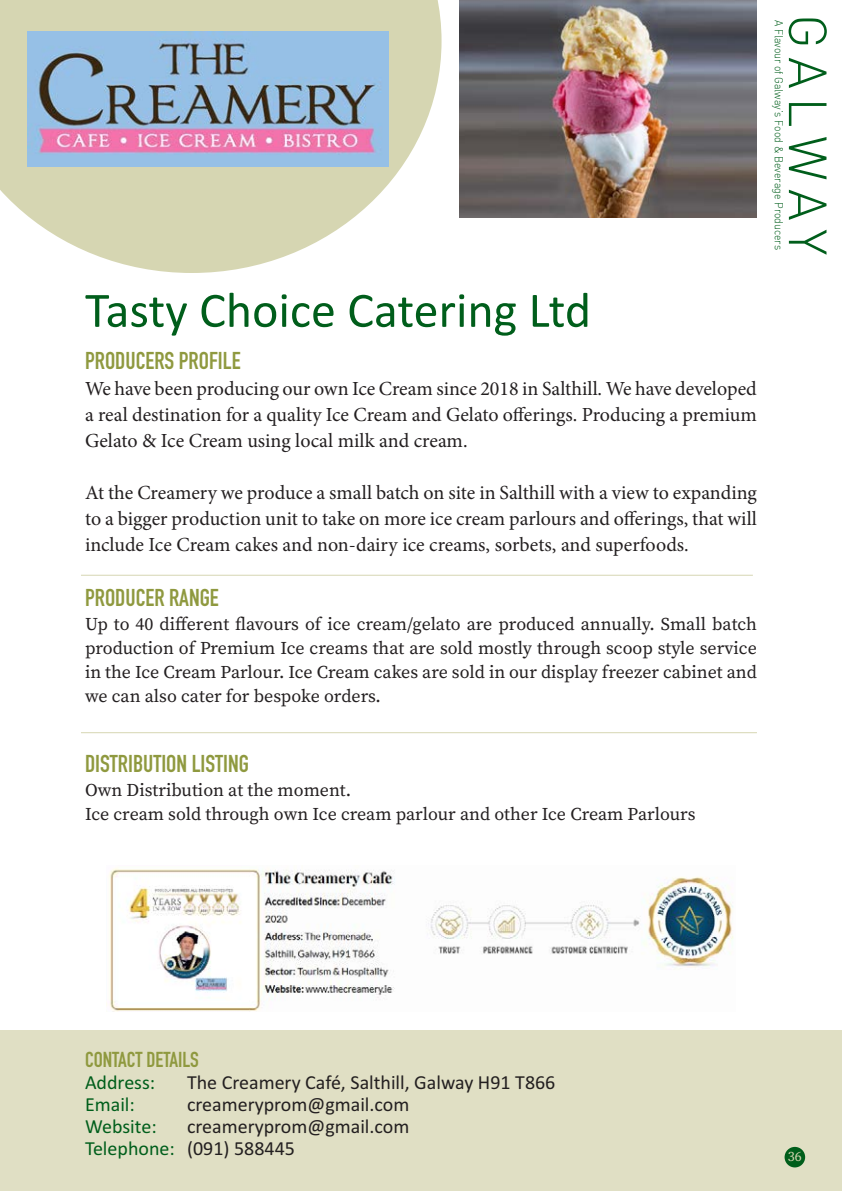
<style>
.page{position:relative;width:842px;height:1191px;background:#fff}
.page>*{position:absolute;margin:0;border:0;box-sizing:border-box;transform-origin:0 0}
.t1{font:300 52.8px "DIN";letter-spacing:.16em;color:#005e1b}
.t2{font:50px "Calibri";color:#005e1b}
.HEADING_FOR_PARAGRAPH{font:700 24px "DIN Condensed";color:#8f993f}
.t3{font:700 21.2px "DIN Condensed";color:#8f993f}
.Paragraph_Style_6{font:20px/26px "Minion Pro";color:#231f20;text-align:justify}
.t4{font:20px "Calibri";color:#231f20}
.t5{font:20px "Calibri";color:#005e1b}
.PRODUCERS_TEXT{font:18px/24px "Source Serif Variable";color:#231f20;text-align:justify}
.PRODUCERS_STYLE_USE{font:18px "Source Serif Variable";color:#231f20}
.t6{font:14px "Source Serif Variable";color:#d6d6b2}
.t7{font:300 11.6px "DIN";color:#005e1b;scale:.9 1}
.s1{color:#005e1b}
</style>
<div class="page">
<div style="left:0;top:1030px;width:842px;height:161px;background:#e0dfc4"></div>
<div style="left:784px;top:1146px;width:21px;height:21px;background:#005e1b;border-radius:50%"></div>
<img style="left:106px;top:868px;width:628px;height:143px">
<svg style="left:0;top:0;width:441px;height:273px;fill:#d6d6b2"></svg>
<hr style="left:81px;top:575px;width:672px;height:1px;background:#d6d6b2">
<hr style="left:81px;top:732px;width:676px;height:1px;background:#d6d6b2">
<img style="left:28px;top:31px;width:361px;height:135px">
<img style="left:460px;top:0;width:297px;height:217px">
<p class="t2" style="left:85px;top:278px;width:507px">Tasty Choice Catering Ltd</p>
<p class="HEADING_FOR_PARAGRAPH" style="left:85px;top:344px;width:157px">PRODUCERS PROFILE</p>
<p class="Paragraph_Style_6" style="left:85px;top:375px;width:673px">We have been producing our own Ice Cream since 2018 in Salthill. We have developed a real destination for a quality Ice Cream and Gelato offerings. Producing a premium Gelato &amp; Ice Cream using local milk and cream.</p>
<p class="Paragraph_Style_6" style="left:85px;top:479px;width:673px">At the Creamery we produce a small batch on site in Salthill with a view to expanding to a bigger production unit to take on more ice cream parlours and offerings, that will include Ice Cream cakes and non-dairy ice creams, sorbets, and superfoods.</p>
<p class="HEADING_FOR_PARAGRAPH" style="left:85px;top:581px;width:135px">PRODUCER RANGE</p>
<p class="PRODUCERS_TEXT" style="left:85px;top:611px;width:673px">Up to 40 different flavours of ice cream/gelato are produced annually. Small batch production of Premium Ice creams that are sold mostly through scoop style service in the Ice Cream Parlour. Ice Cream cakes are sold in our display freezer cabinet and we can also cater for bespoke orders.</p>
<p class="t7" style="left:786px;top:20px;width:257px;rotate:90deg">A Flavour of Galway’s Food &amp; Beverage Producers</p>
<h1 class="t1" style="left:840px;top:14px;width:243px;rotate:90deg">GALWAY</h1>
<p class="HEADING_FOR_PARAGRAPH" style="left:85px;top:747px;width:165px">DISTRIBUTION LISTING</p>
<p class="PRODUCERS_STYLE_USE" style="left:85px;top:777px;width:268px">Own Distribution at the moment.</p>
<p class="PRODUCERS_STYLE_USE" style="left:85px;top:801px;width:612px">Ice cream sold through own Ice cream parlour and other Ice Cream Parlours</p>
<p class="t3" style="left:85px;top:1044px;width:115px">CONTACT DETAILS</p>
<p class="t5" style="left:85px;top:1069px;width:72px">Address:</p>
<p class="t4" style="left:187px;top:1069px;width:370px">The Creamery Café, Salthill, Galway H91 T866</p>
<p class="t5" style="left:85px;top:1091px;width:51px">Email:</p>
<p class="t4" style="left:187px;top:1091px;width:224px">creameryprom@gmail.com</p>
<p class="t5" style="left:85px;top:1113px;width:73px">Website:</p>
<p class="t4" style="left:187px;top:1113px;width:224px">creameryprom@gmail.com</p>
<p class="t4" style="left:85px;top:1135px;width:211px"><span class="s1">Telephone:</span> (091) 588445</p>
<p class="t6" style="left:788px;top:1146px;width:15px">36</p>
</div>
